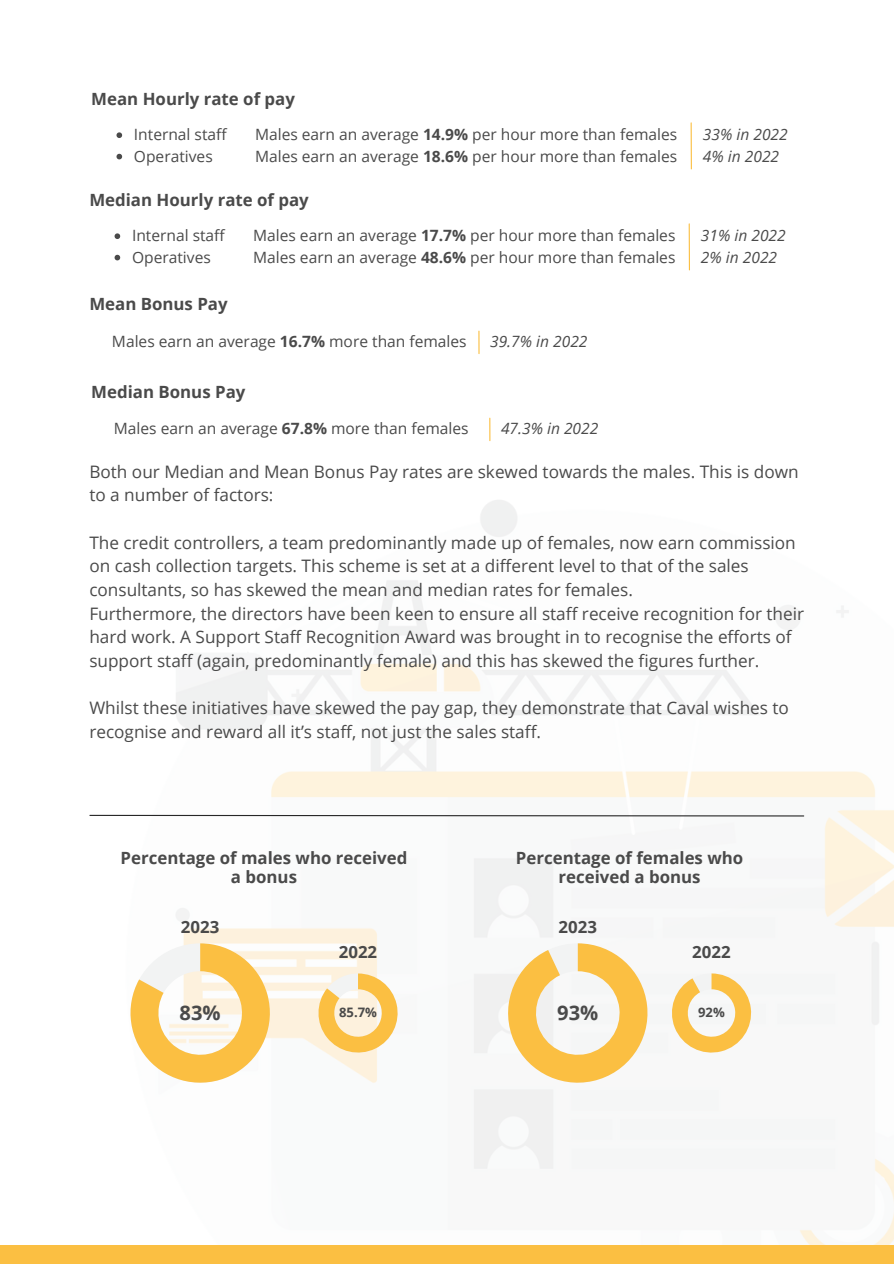
<style>
.page{position:relative;width:894px;height:1264px;background:#fff}
.page>*{position:absolute;margin:0;border:0;box-sizing:border-box;transform-origin:0 0}
.t1{font:700 20.1px "Open Sans";color:#4a4a4a}
.t2{font:17.25px/23.7px "Open Sans";color:#4a4a4a}
.t3{font:700 16.8px/19.2px "Open Sans";color:#4a4a4a;text-align:center}
.t4{font:15.6px "Open Sans";color:#4a4a4a}
.t5{font:italic 15.6px "Open Sans";color:#4a4a4a}
.t6{font:700 13.05px "Open Sans";color:#4a4a4a}
.s1{font-weight:700}
</style>
<div class="page">
<hr style="left:690px;top:123px;width:1px;height:46px;background:#fbbf42">
<hr style="left:688px;top:224px;width:1px;height:46px;background:#fbbf42">
<svg style="left:478px;top:331px;width:1px;height:22px"></svg>
<svg style="left:489px;top:418px;width:1px;height:22px"></svg>
<img style="left:176px;top:500px;width:717px;height:745px">
<svg style="left:89px;top:814px;width:715px;height:3px"></svg>
<svg style="left:130px;top:943px;width:140px;height:139px"></svg>
<svg style="left:508px;top:943px;width:139px;height:139px"></svg>
<svg style="left:318px;top:973px;width:79px;height:79px"></svg>
<svg style="left:671px;top:973px;width:79px;height:79px"></svg>
<svg style="left:116px;top:132px;width:6px;height:6px"></svg>
<svg style="left:116px;top:154px;width:6px;height:5px"></svg>
<svg style="left:114px;top:233px;width:6px;height:6px"></svg>
<svg style="left:114px;top:255px;width:6px;height:5px"></svg>
<div style="left:0;top:1245px;width:893px;height:18px;background:#fbbf42"></div>
<h2 class="t3" style="left:91px;top:88px;width:205px">Mean Hourly rate of pay</h2>
<p class="t4" style="left:134px;top:124px;width:94px">Internal staff</p>
<p class="t4" style="left:134px;top:145px;width:80px">Operatives</p>
<p class="t4" style="left:255px;top:124px;width:424px">Males earn an average <span class="s1">14.9%</span> per hour more than females</p>
<h3 class="t4" style="left:255px;top:145px;width:424px">Males earn an average <span class="s1">18.6%</span> per hour more than females</h3>
<p class="t3" style="left:89px;top:189px;width:221px">Median Hourly rate of pay</p>
<p class="t4" style="left:132px;top:225px;width:94px">Internal staff</p>
<h3 class="t4" style="left:132px;top:246px;width:80px">Operatives</h3>
<p class="t4" style="left:253px;top:225px;width:424px">Males earn an average <span class="s1">17.7%</span> per hour more than females</p>
<h3 class="t4" style="left:253px;top:246px;width:424px">Males earn an average <span class="s1">48.6%</span> per hour more than females</h3>
<p class="t3" style="left:89px;top:294px;width:140px">Mean Bonus Pay</p>
<p class="t4" style="left:112px;top:331px;width:356px">Males earn an average <span class="s1">16.7%</span> more than females</p>
<h2 class="t5" style="left:490px;top:331px;width:99px">39.7% in 2022</h2>
<p class="t3" style="left:91px;top:381px;width:156px">Median Bonus Pay</p>
<p class="t4" style="left:114px;top:418px;width:356px">Males earn an average <span class="s1">67.8%</span> more than females</p>
<h3 class="t5" style="left:501px;top:418px;width:99px">47.3% in 2022</h3>
<p class="t5" style="left:702px;top:124px;width:86px">33% in 2022</p>
<h2 class="t5" style="left:702px;top:145px;width:78px">4% in 2022</h2>
<p class="t5" style="left:700px;top:225px;width:86px">31% in 2022</p>
<h2 class="t5" style="left:700px;top:246px;width:78px">2% in 2022</h2>
<h2 class="t2" style="left:89px;top:459px;width:710px">Both our Median and Mean Bonus Pay rates are skewed towards the males. This is down to a number of factors:</h2>
<p class="t2" style="left:89px;top:530px;width:716px">The credit controllers, a team predominantly made up of females, now earn commission on cash collection targets. This scheme is set at a different level to that of the sales consultants, so has skewed the mean and median rates for females.<br>Furthermore, the directors have been keen to ensure all staff receive recognition for their hard work. A Support Staff Recognition Award was brought in to recognise the efforts of support staff (again, predominantly female) and this has skewed the figures further.</p>
<h2 class="t2" style="left:89px;top:695px;width:701px">Whilst these initiatives have skewed the pay gap, they demonstrate that Caval wishes to recognise and reward all it’s staff, not just the sales staff.</h2>
<h3 class="t3" style="left:121px;top:848px;width:288px">Percentage of males who received a bonus</h3>
<h2 class="t3" style="left:515px;top:848px;width:229px">Percentage of females who received a bonus</h2>
<p class="t3" style="left:181px;top:916px;width:40px">2023</p>
<p class="t3" style="left:558px;top:916px;width:40px">2023</p>
<h2 class="t3" style="left:339px;top:942px;width:40px">2022</h2>
<h2 class="t3" style="left:692px;top:942px;width:40px">2022</h2>
<h3 class="t1" style="left:179px;top:998px;width:43px">83%</h3>
<p class="t6" style="left:339px;top:1003px;width:39px">85.7%</p>
<h3 class="t1" style="left:557px;top:998px;width:43px">93%</h3>
<h2 class="t6" style="left:698px;top:1003px;width:28px">92%</h2>
</div>
